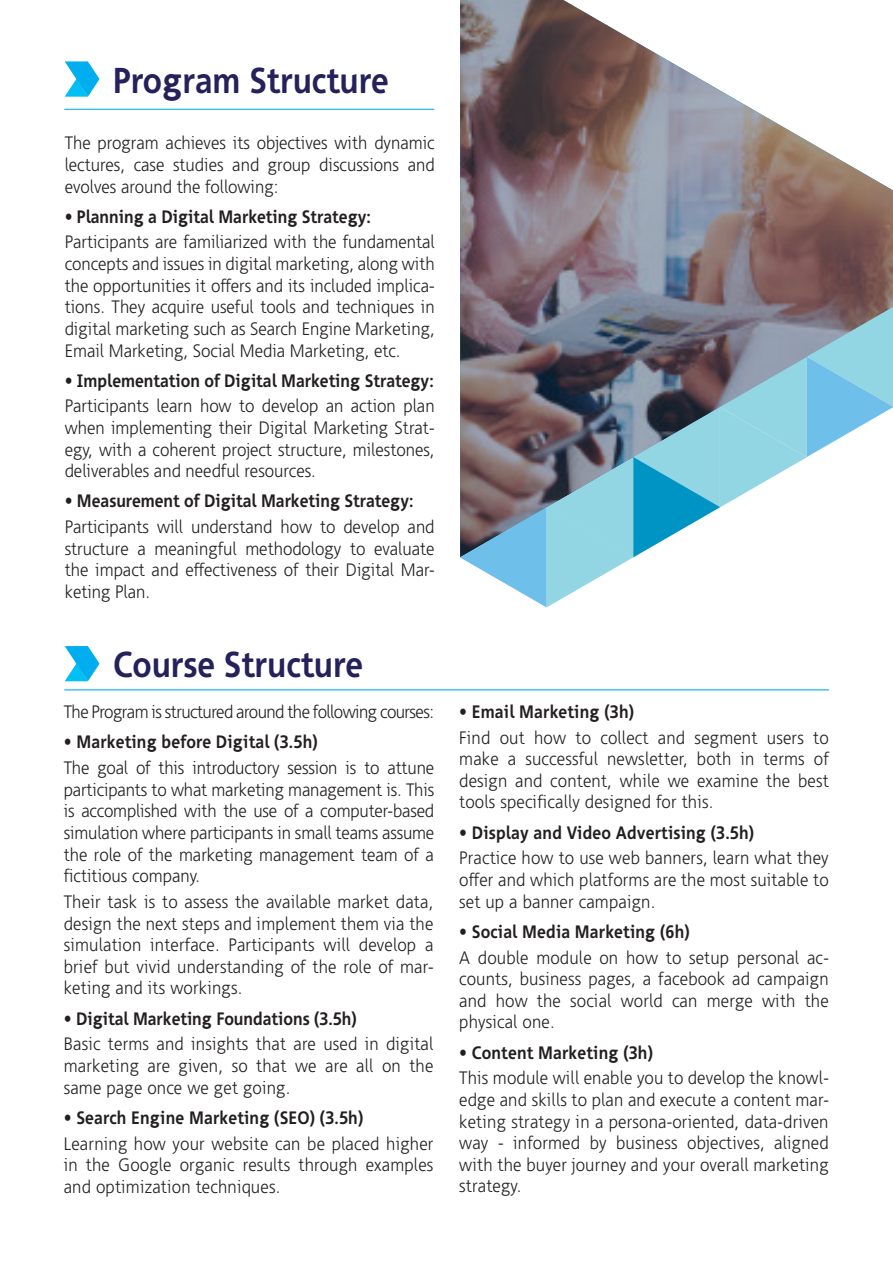
<style>
.page{position:relative;width:893px;height:1263px;background:#fff}
.page>*{position:absolute;margin:0;border:0;box-sizing:border-box;transform-origin:0 0}
.t1{font:700 36px "PF Index";color:#25215a}
.t2{font:300 18px/21.6px "PF Index";letter-spacing:.01em;color:#231f20;text-align:justify}
.t3{font:700 18px "PF Index";color:#231f20}
.t4{font:300 18px "PF Index";letter-spacing:-.03em;color:#231f20}
</style>
<div class="page">
<svg style="left:65px;top:61px;width:34px;height:36px"></svg>
<svg style="left:65px;top:646px;width:34px;height:35px"></svg>
<img style="left:460px;top:0;width:433px;height:307px">
<svg style="left:460px;top:307px;width:433px;height:300px"></svg>
<hr style="left:64px;top:690px;width:765px;height:1px;background:#00aeef">
<hr style="left:64px;top:109px;width:370px;height:1px;background:#00aeef">
<h1 class="t1" style="left:113px;top:59px;width:277px">Program Structure</h1>
<p class="t2" style="left:65px;top:133px;width:371px">The program achieves its objectives with dynamic lectures, case studies and group discussions and evolves around the following:</p>
<p class="t3" style="left:65px;top:206px;width:308px">• Planning a Digital Marketing Strategy:</p>
<p class="t2" style="left:65px;top:232px;width:372px">Participants are familiarized with the fundamental concepts and issues in digital marketing, along with the opportunities it offers and its included implica&shy;tions. They acquire useful tools and techniques in digital marketing such as Search Engine Marketing, Email Marketing, Social Media Marketing, etc.</p>
<p class="t3" style="left:65px;top:370px;width:371px">• Implementation of Digital Marketing Strategy:</p>
<p class="t2" style="left:65px;top:396px;width:371px">Participants learn how to develop an action plan when implementing their Digital Marketing Strat&shy;egy, with a coherent project structure, milestones, deliverables and needful resources.</p>
<p class="t3" style="left:65px;top:490px;width:350px">• Measurement of Digital Marketing Strategy:</p>
<p class="t2" style="left:65px;top:516px;width:371px">Participants will understand how to develop and structure a meaningful methodology to evaluate the impact and effectiveness of their Digital Mar&shy;keting Plan.</p>
<h1 class="t1" style="left:113px;top:643px;width:251px">Course Structure</h1>
<p class="t4" style="left:64px;top:702px;width:372px">The Program is structured around the following courses:</p>
<p class="t3" style="left:64px;top:731px;width:255px">• Marketing before Digital (3.5h)</p>
<p class="t2" style="left:64px;top:757px;width:372px">The goal of this introductory session is to attune participants to what marketing management is. This is accomplished with the use of a computer-based simulation where participants in small teams assume the role of the marketing management team of a fictitious company.</p>
<p class="t2" style="left:64px;top:891px;width:371px">Their task is to assess the available market data, design the next steps and implement them via the simulation interface. Participants will develop a brief but vivid understanding of the role of mar&shy;keting and its workings.</p>
<p class="t3" style="left:64px;top:1008px;width:294px">• Digital Marketing Foundations (3.5h)</p>
<p class="t2" style="left:64px;top:1034px;width:371px">Basic terms and insights that are used in digital marketing are given, so that we are all on the same page once we get going.</p>
<p class="t3" style="left:64px;top:1107px;width:301px">• Search Engine Marketing (SEO) (3.5h)</p>
<p class="t2" style="left:64px;top:1133px;width:371px">Learning how your website can be placed higher in the Google organic results through examples and optimization techniques.</p>
<p class="t3" style="left:459px;top:701px;width:176px">• Email Marketing (3h)</p>
<p class="t2" style="left:459px;top:727px;width:371px">Find out how to collect and segment users to make a successful newsletter, both in terms of design and content, while we examine the best tools specifically designed for this.</p>
<p class="t3" style="left:459px;top:822px;width:296px">• Display and Video Advertising (3.5h)</p>
<p class="t2" style="left:459px;top:848px;width:371px">Practice how to use web banners, learn what they offer and which platforms are the most suitable to set up a banner campaign.</p>
<p class="t3" style="left:459px;top:921px;width:232px">• Social Media Marketing (6h)</p>
<p class="t2" style="left:459px;top:947px;width:371px">A double module on how to setup personal ac&shy;counts, business pages, a facebook ad campaign and how the social world can merge with the physical one.</p>
<p class="t3" style="left:459px;top:1042px;width:195px">• Content Marketing (3h)</p>
<p class="t2" style="left:459px;top:1067px;width:371px">This module will enable you to develop the knowl&shy;edge and skills to plan and execute a content mar&shy;keting strategy in a persona-oriented, data-driven way - informed by business objectives, aligned with the buyer journey and your overall marketing strategy.</p>
</div>
